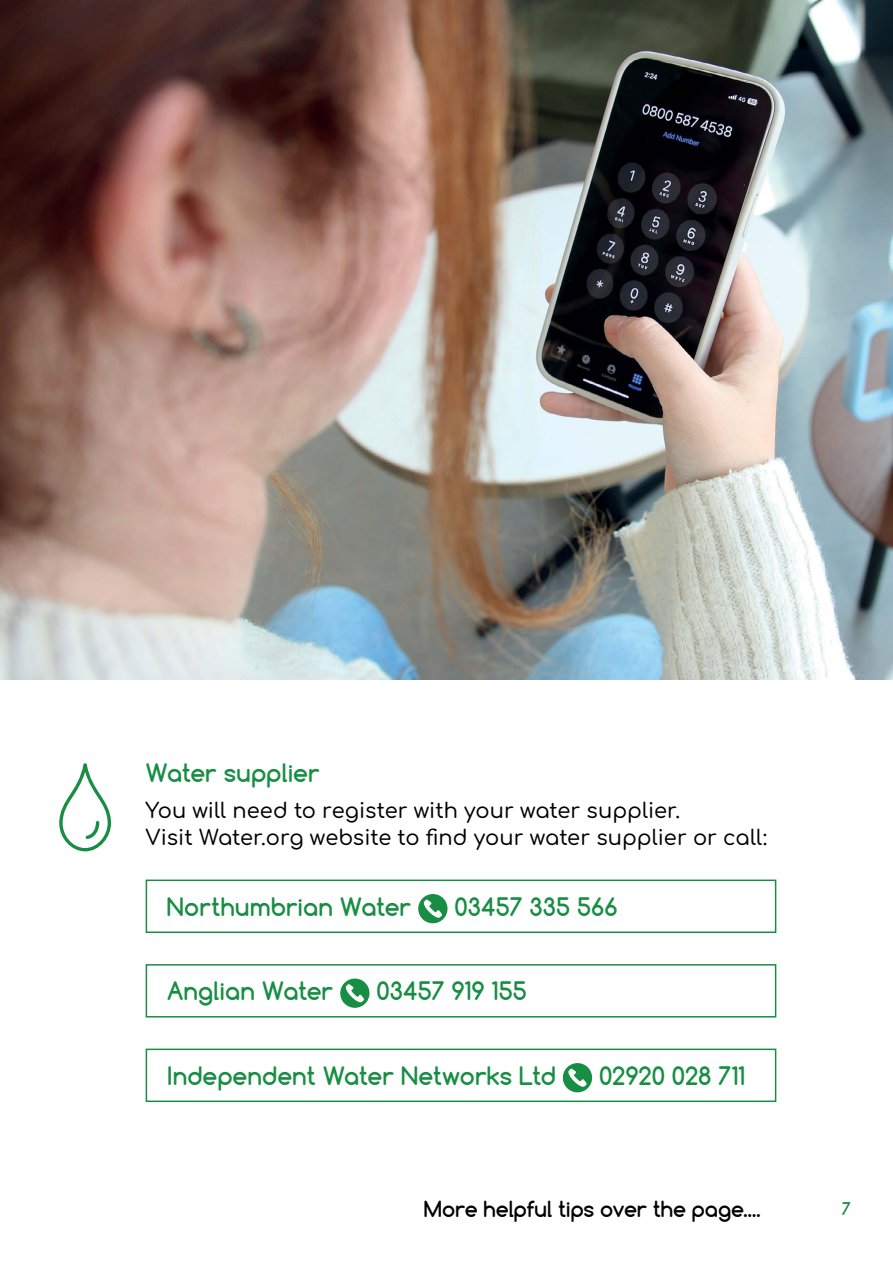
<style>
.page{position:relative;width:893px;height:1263px;background:#fff}
.page>*{position:absolute;margin:0;border:0;box-sizing:border-box;transform-origin:0 0}
.t1{font:700 24px "Comfortaa";letter-spacing:.005em;color:#188e44}
.t2{font:500 21px/27px "Comfortaa";color:#000}
.t3{font:700 21px "Comfortaa";color:#000}
.t4{font:700 16.5px "Comfortaa";color:#188e44}
</style>
<div class="page">
<img style="left:0;top:0;width:893px;height:680px">
<svg style="left:418px;top:894px;width:29px;height:29px"></svg>
<svg style="left:340px;top:978px;width:29px;height:30px"></svg>
<svg style="left:563px;top:1063px;width:29px;height:29px"></svg>
<div style="left:146px;top:879px;width:630px;height:54px;border:2px solid #188e44"></div>
<div style="left:146px;top:964px;width:630px;height:53px;border:2px solid #188e44"></div>
<div style="left:146px;top:1048px;width:630px;height:54px;border:2px solid #188e44"></div>
<svg style="left:59px;top:763px;width:52px;height:88px"></svg>
<p class="t1" style="left:146px;top:758px;width:176px">Water supplier</p>
<p class="t2" style="left:146px;top:794px;width:623px">You will need to register with your water supplier.<br>Visit Water.org website to find your water supplier or call:</p>
<p class="t1" style="left:167px;top:891px;width:246px">Northumbrian Water</p>
<p class="t1" style="left:455px;top:891px;width:165px">03457 335 566</p>
<p class="t1" style="left:167px;top:976px;width:168px">Anglian Water</p>
<p class="t1" style="left:377px;top:976px;width:152px">03457 919 155</p>
<p class="t1" style="left:167px;top:1060px;width:390px">Independent Water Networks Ltd</p>
<p class="t1" style="left:599px;top:1060px;width:147px">02920 028 711</p>
<p class="t3" style="left:424px;top:1195px;width:338px">More helpful tips over the page....</p>
<p class="t4" style="left:842px;top:1198px;width:11px">7</p>
</div>
